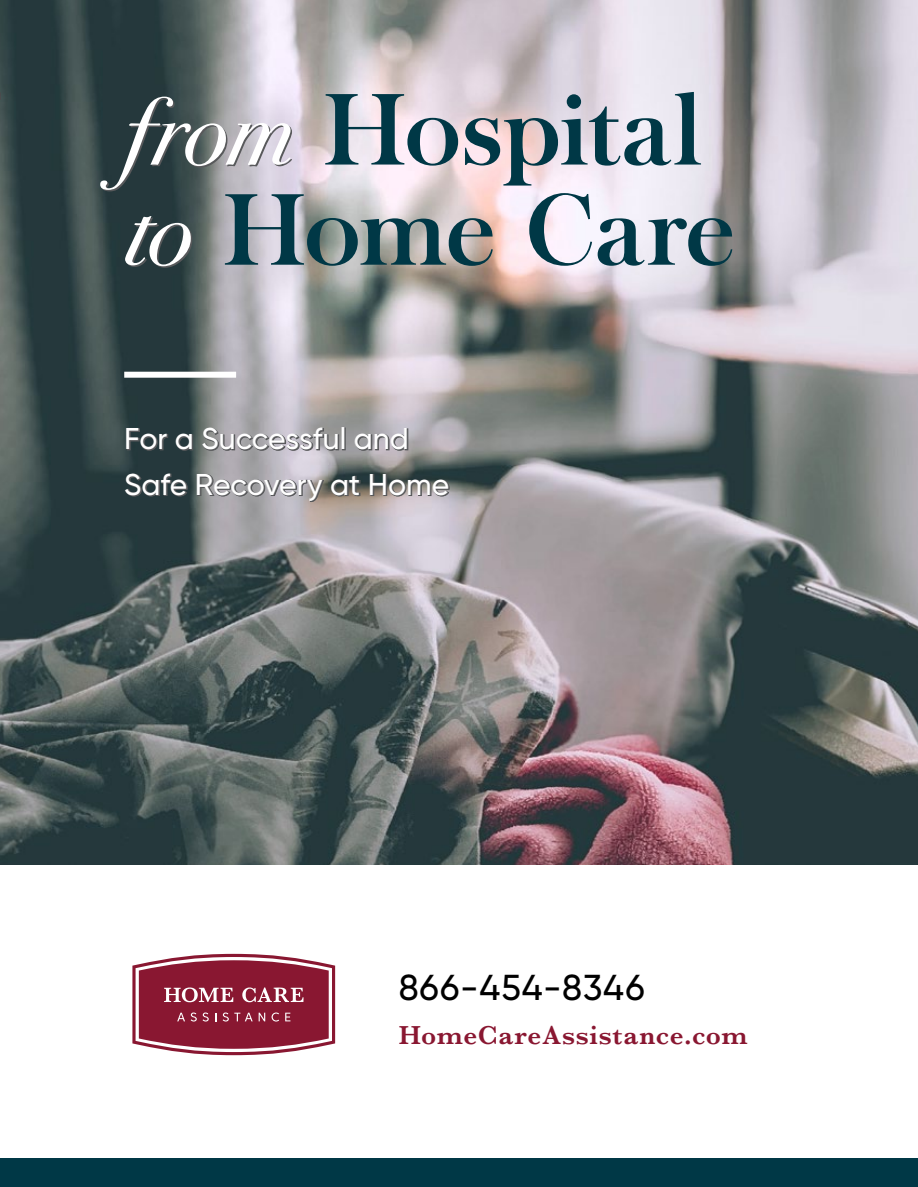
<style>
.page{position:relative;width:918px;height:1187px;background:#fff}
.page>*{position:absolute;margin:0;border:0;box-sizing:border-box;transform-origin:0 0}
.t1{font:700 97.65px/100.1px "Baskerville Serial";letter-spacing:-.01em;color:#003846}
.t2{font:500 36px "Gilroy";letter-spacing:.03em;color:#000}
.t3{font:500 30px/45.6px "Gilroy";color:#fff}
.t4{font:600 27px "Baskerville";letter-spacing:.03em;color:#891731}
.s1{font-family:"Bodoni Svty Two OSITCTT";font-weight:400;font-style:italic;font-size:96px;color:#fff}
.s2{font-family:"Bodoni Svty Two OSITCTT";font-weight:400;font-style:italic;color:#fff}
</style>
<div class="page">
<img style="left:0;top:0;width:917px;height:864px">
<svg style="left:127px;top:428px;width:41px;height:23px"></svg>
<svg style="left:176px;top:434px;width:17px;height:17px"></svg>
<svg style="left:202px;top:428px;width:137px;height:23px"></svg>
<div style="left:342px;top:427px;width:3px;height:23px;border:1px solid #58595b"></div>
<svg style="left:355px;top:428px;width:53px;height:23px"></svg>
<svg style="left:125px;top:473px;width:63px;height:23px"></svg>
<svg style="left:197px;top:474px;width:127px;height:28px"></svg>
<svg style="left:331px;top:475px;width:29px;height:21px"></svg>
<svg style="left:370px;top:474px;width:79px;height:22px"></svg>
<div style="left:0;top:1158px;width:917px;height:28px;background:#003846"></div>
<div style="left:124px;top:371px;width:112px;height:6px;background:#fff"></div>
<svg style="left:132px;top:953px;width:203px;height:101px"></svg>
<h1 class="t1" style="left:124px;top:82px;width:611px"><span class="s1">from</span> Hospital <span class="s2">to</span> Home Care</h1>
<p class="t3" style="left:124px;top:415px;width:326px">For a Successful and<br>Safe Recovery at Home</p>
<p class="t2" style="left:398px;top:964px;width:247px">866-454-8346</p>
<p class="t4" style="left:398px;top:1015px;width:350px">HomeCareAssistance.com</p>
</div>
